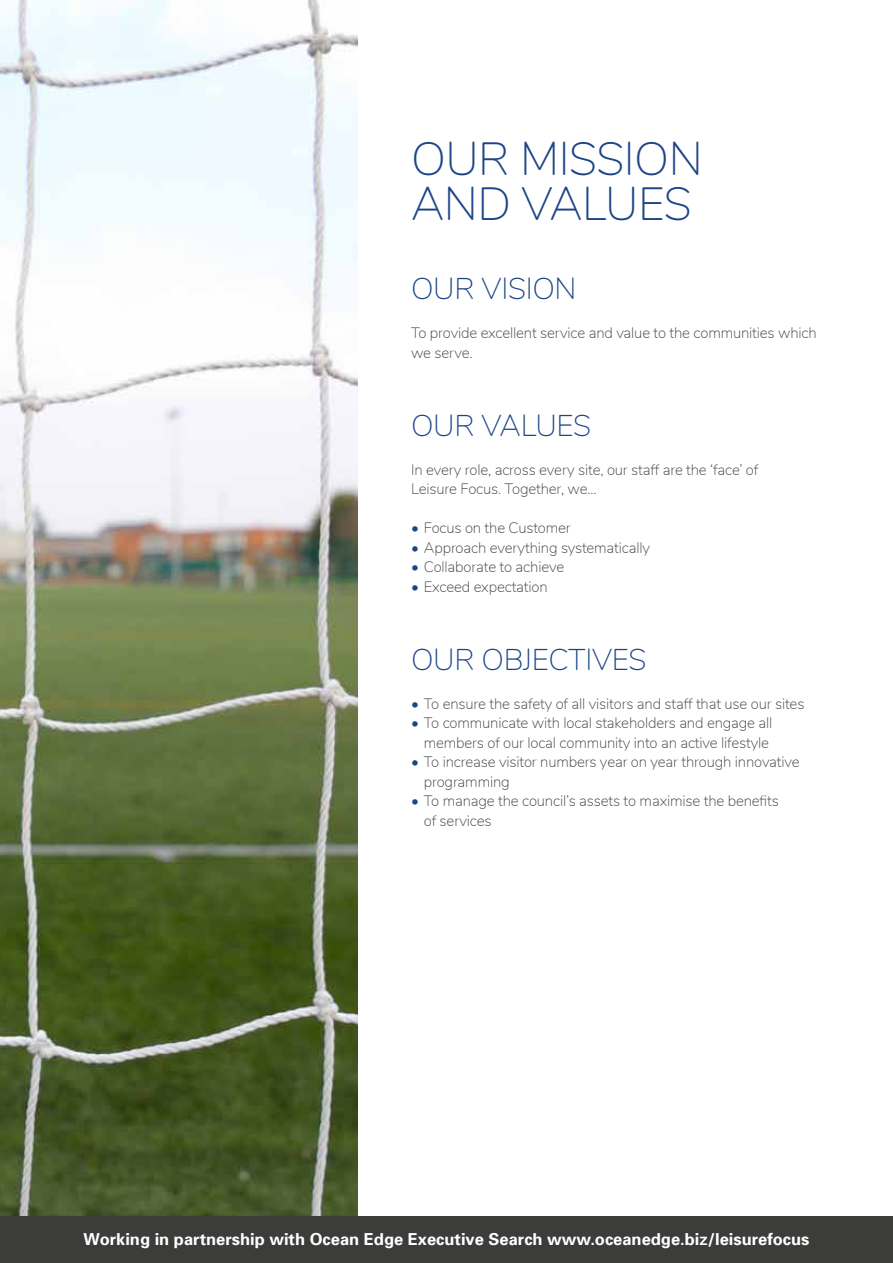
<style>
.page{position:relative;width:893px;height:1263px;background:#fff}
.page>*{position:absolute;margin:0;border:0;box-sizing:border-box;transform-origin:0 0}
.t1{font:200 46.5px/45px "Nunito";letter-spacing:-.01em;color:#1c4587}
.t2{font:200 30px "Nunito";letter-spacing:-.01em;color:#1c4587}
.t3{font:700 16.5px "Univers";color:#fff}
.t4{font:200 15px/19.5px "Nunito";letter-spacing:-.01em;color:#3c3c3b}
.s1{color:#1c4587}
</style>
<div class="page">
<img style="left:0;top:0;width:358px;height:1217px">
<div style="left:0;top:1217px;width:893px;height:46px;background:#3c3c3b"></div>
<h1 class="t1" style="left:411px;top:133px;width:293px">OUR MISSION<br>AND VALUES</h1>
<h2 class="t2" style="left:411px;top:267px;width:167px">OUR VISION</h2>
<p class="t4" style="left:411px;top:322px;width:407px">To provide excellent service and value to the communities which we serve.</p>
<h2 class="t2" style="left:411px;top:403px;width:182px">OUR VALUES</h2>
<p class="t4" style="left:411px;top:459px;width:349px">In every role, across every site, our staff are the ‘face’ of<br>Leisure Focus. Together, we...</p>
<p class="t4" style="left:411px;top:517px;width:161px"><span class="s1">•</span> Focus on the Customer</p>
<p class="t4" style="left:411px;top:537px;width:240px"><span class="s1">•</span> Approach everything systematically</p>
<p class="t4" style="left:411px;top:556px;width:155px"><span class="s1">•</span> Collaborate to achieve</p>
<p class="t4" style="left:411px;top:576px;width:138px"><span class="s1">•</span> Exceed expectation</p>
<h2 class="t2" style="left:411px;top:637px;width:237px">OUR OBJECTIVES</h2>
<p class="t4" style="left:411px;top:693px;width:395px"><span class="s1">•</span> To ensure the safety of all visitors and staff that use our sites</p>
<p class="t4" style="left:411px;top:712px;width:363px;text-align:right"><span class="s1">•</span> To communicate with local stakeholders and engage all members of our local community into an active lifestyle</p>
<p class="t4" style="left:424px;top:751px;width:377px;text-indent:-13px"><span class="s1">•</span> To increase visitor numbers year on year through innovative programming</p>
<p class="t4" style="left:424px;top:790px;width:357px;text-indent:-13px"><span class="s1">•</span> To manage the council’s assets to maximise the benefits of services</p>
<p class="t3" style="left:83px;top:1228px;width:727px">Working in partnership with Ocean Edge Executive Search www.oceanedge.biz/leisurefocus</p>
</div>
